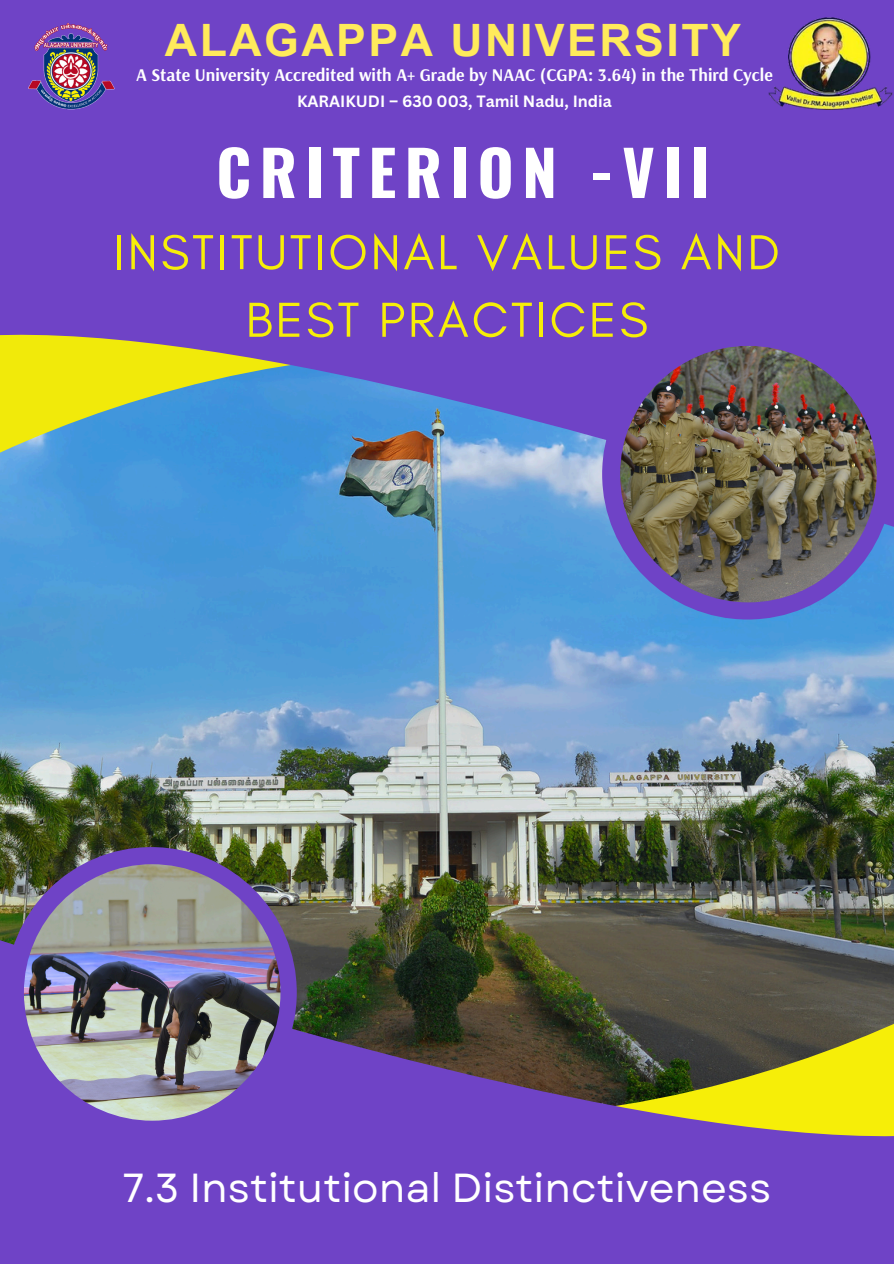
<style>
.page{position:relative;width:894px;height:1264px;background:#fff}
.page>*{position:absolute;margin:0;border:0;box-sizing:border-box;transform-origin:0 0}
.t1{font:700 61.95px "Oswald";letter-spacing:.135em;color:#fff}
.t2{font:49.95px/67.5px "Glacial Indifference";letter-spacing:.055em;color:#f6ee08;text-align:center}
.t3{font:700 44.7px "Arial MT Pro";letter-spacing:.055em;color:#ffeb5b}
.t4{font:40.5px "Garet";color:#fff}
.t5{font:700 17.85px "Arsenal";color:#fff}
.t6{font:700 15.9px "Canva Sans";color:#fff}
</style>
<div class="page">
<img style="left:0;top:699px;width:893px;height:72px">
<svg style="left:0;top:268px;width:893px;height:431px;background:#6587c7"></svg>
<div style="left:0;top:0;width:893px;height:268px;background:#6f43c6"></div>
<img style="left:0;top:771px;width:893px;height:393px">
<img style="left:28px;top:22px;width:87px;height:88px">
<img style="left:768px;top:17px;width:124px;height:92px">
<div style="left:602px;top:329px;width:290px;height:290px;background:#6f43c6;border-radius:50%"></div>
<img style="left:620px;top:346px;width:256px;height:256px;border-radius:50%">
<div style="left:0;top:1164px;width:893px;height:99px;background:#6f43c6"></div>
<div style="left:6px;top:847px;width:291px;height:290px;background:#6f43c6;border-radius:50%"></div>
<img style="left:24px;top:864px;width:256px;height:256px;border-radius:50%">
<p class="t3" style="left:165px;top:23px;width:577px">ALAGAPPA UNIVERSITY</p>
<h2 class="t6" style="left:297px;top:90px;width:316px">KARAIKUDI – 630 003, Tamil Nadu, India</h2>
<h1 class="t5" style="left:136px;top:63px;width:638px">A State University Accredited with A+ Grade by NAAC (CGPA: 3.64) in the Third Cycle</h1>
<p class="t1" style="left:216px;top:124px;width:494px">CRITERION -VII</p>
<p class="t2" style="left:114px;top:218px;width:667px">INSTITUTIONAL VALUES AND<br>BEST PRACTICES</p>
<p class="t4" style="left:122px;top:1158px;width:650px">7.3 Institutional Distinctiveness</p>
</div>
